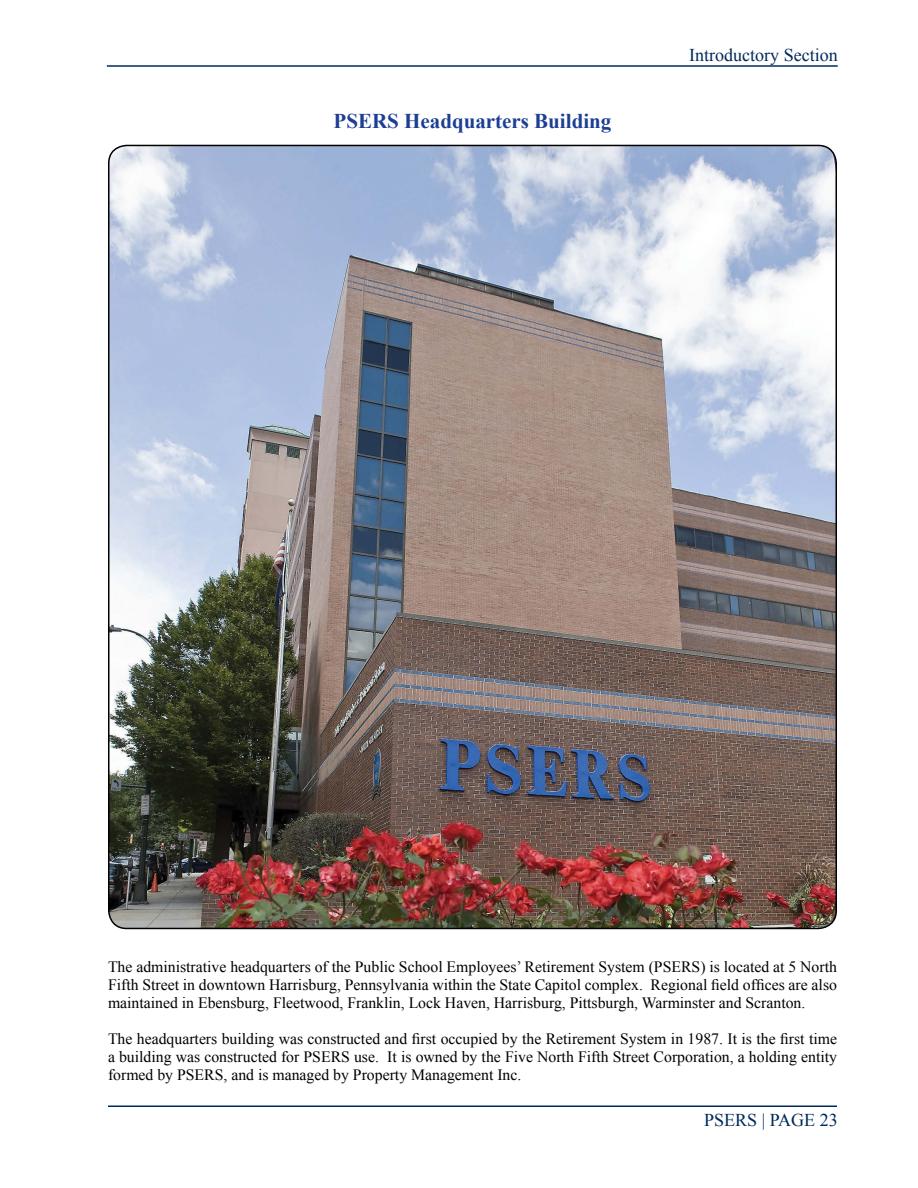
<style>
.page{position:relative;width:918px;height:1188px;background:#fff}
.page>*{position:absolute;margin:0;border:0;box-sizing:border-box;transform-origin:0 0}
.t1{font:700 21px "Times New Roman";color:#1c3e94}
.t2{font:18px "Times New Roman";color:#002a5a}
.t3{font:15.75px/18px "Times New Roman";color:#000;text-align:justify}
</style>
<div class="page">
<hr style="left:107px;top:65px;width:731px;height:2px;background:#002a5a">
<hr style="left:108px;top:1106px;width:729px;height:1px;background:#002a5a">
<img style="left:109px;top:145px;width:727px;height:783px">
<p class="t1" style="left:334px;top:106px;width:279px">PSERS Headquarters Building</p>
<p class="t2" style="left:689px;top:43px;width:150px">Introductory Section</p>
<p class="t3" style="left:108px;top:957px;width:731px">The administrative headquarters of the Public School Employees’ Retirement System (PSERS) is located at 5 North Fifth Street in downtown Harrisburg, Pennsylvania within the State Capitol complex. Regional field offices are also maintained in Ebensburg, Fleetwood, Franklin, Lock Haven, Harrisburg, Pittsburgh, Warminster and Scranton.</p>
<p class="t3" style="left:108px;top:1029px;width:731px">The headquarters building was constructed and first occupied by the Retirement System in 1987. It is the first time a building was constructed for PSERS use. It is owned by the Five North Fifth Street Corporation, a holding entity formed by PSERS, and is managed by Property Management Inc.</p>
<p class="t2" style="left:704px;top:1108px;width:135px">PSERS | PAGE 23</p>
</div>
